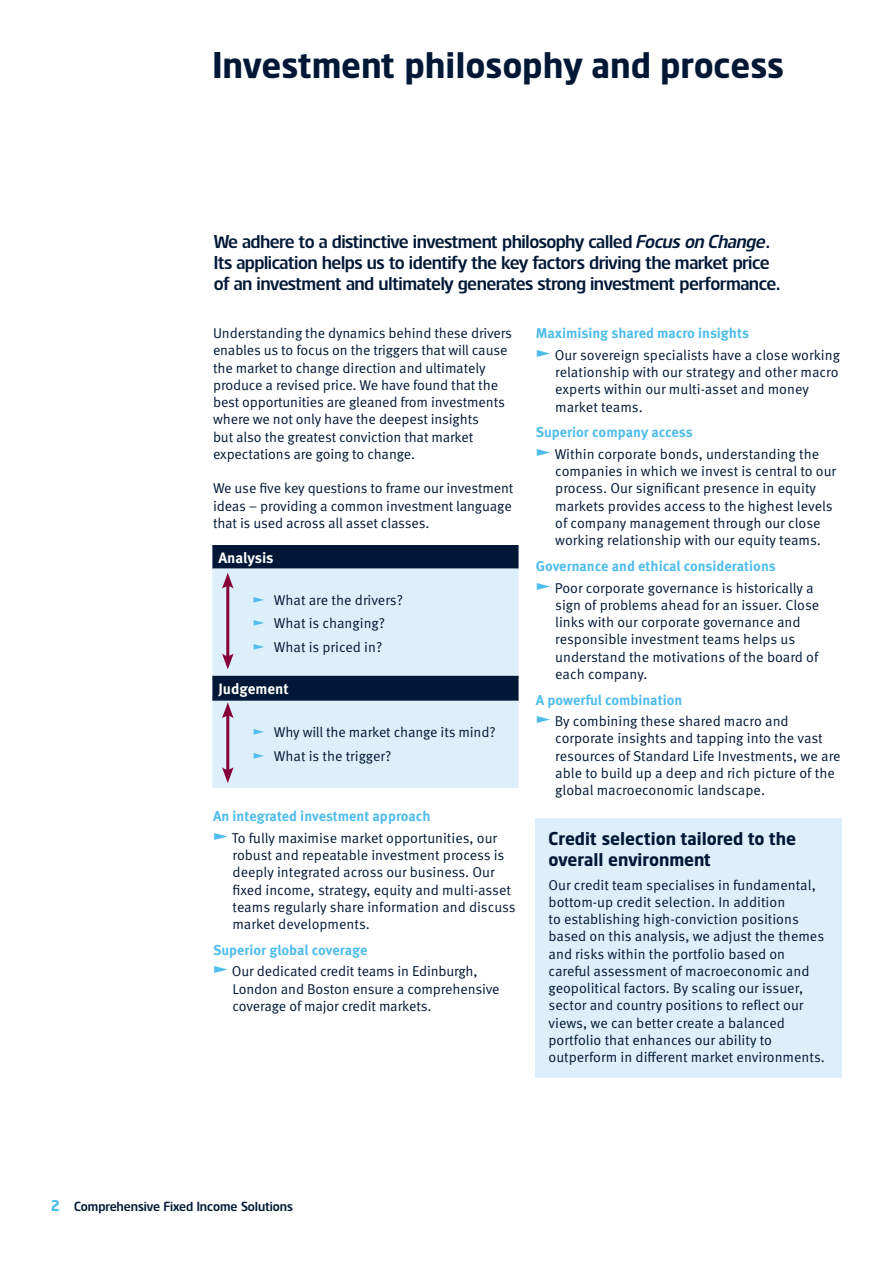
<style>
.page{position:relative;width:893px;height:1263px;background:#fff}
.page>*{position:absolute;margin:0;border:0;box-sizing:border-box;transform-origin:0 0}
.main_page_heading{font:700 36px "Standard Life";color:#001836}
.Introductory_Copy{font:18px/21px "Standard Life";letter-spacing:-.025em;color:#001836}
.Sub_heading_1{font:700 18px/21px "Standard Life";color:#001836}
.Chart_title{font:700 15px "Meta Standard Life Pro TF";color:#fff}
.Bullets_9_5{font:14.25px/17.2px "Meta Standard Life Pro TF Norm";color:#001836}
.Body_text{font:14.25px/17.2px "Meta Standard Life Pro TF Norm";letter-spacing:-.01em;color:#001836}
.Sub_heading_2_blue{font:700 14.25px "Meta Standard Life Pro TF";color:#4fbdec}
.t1{font:12.75px "Standard Life";color:#001836}
.s1{font-style:italic}
.s2{font-family:"Standard Life";color:#4fbdec}
.s3{font-family:"Standard Life";font-weight:700;font-size:18px;color:#4fbdec}
.s4{font-weight:700;font-size:15px;color:#4fbdec}
</style>
<div class="page">
<div style="left:212px;top:546px;width:307px;height:22px;background:#001836"></div>
<svg style="left:212px;top:570px;width:307px;height:216px;background:#c5d8e5"></svg>
<hr style="left:212px;top:545px;width:307px;height:1px;background:#001836">
<hr style="left:212px;top:568px;width:307px;height:2px;background:#ddeffa">
<hr style="left:212px;top:676px;width:307px;height:1px;background:#001836">
<hr style="left:212px;top:699px;width:307px;height:2px;background:#001836">
<hr style="left:212px;top:786px;width:307px;height:2px;background:#ddeffa">
<hr style="left:226px;top:583px;width:3px;height:76px;background:#860037">
<svg style="left:222px;top:573px;width:12px;height:16px"></svg>
<svg style="left:222px;top:653px;width:12px;height:16px"></svg>
<hr style="left:226px;top:713px;width:3px;height:60px;background:#860037">
<svg style="left:222px;top:702px;width:12px;height:16px"></svg>
<svg style="left:222px;top:767px;width:12px;height:16px"></svg>
<div style="left:536px;top:819px;width:306px;height:259px;background:#ddeffa"></div>
<p class="main_page_heading" style="left:213px;top:43px;width:573px">Investment philosophy and process</p>
<p class="Introductory_Copy" style="left:214px;top:230px;width:568px">We adhere to a distinctive investment philosophy called <span class="s1">Focus on Change</span>.<br>Its application helps us to identify the key factors driving the market price of an investment and ultimately generates strong investment performance.</p>
<p class="Body_text" style="left:213px;top:324px;width:301px">Understanding the dynamics behind these drivers enables us to focus on the triggers that will cause the market to change direction and ultimately produce a revised price. We have found that the best opportunities are gleaned from investments where we not only have the deepest insights<br>but also the greatest conviction that market expectations are going to change.</p>
<p class="Body_text" style="left:213px;top:479px;width:302px;text-align:justify">We use five key questions to frame our investment ideas – providing a common investment language that is used across all asset classes.</p>
<p class="Chart_title" style="left:218px;top:546px;width:57px">Analysis</p>
<p class="Body_text" style="left:253px;top:590px;width:152px"><span class="s2">¬</span> What are the drivers?</p>
<p class="Body_text" style="left:253px;top:614px;width:134px"><span class="s2">¬</span> What is changing?</p>
<p class="Body_text" style="left:253px;top:637px;width:131px"><span class="s2">¬</span> What is priced in?</p>
<p class="Chart_title" style="left:218px;top:677px;width:72px">Judgement</p>
<p class="Body_text" style="left:253px;top:723px;width:244px"><span class="s2">¬</span> Why will the market change its mind?</p>
<p class="Body_text" style="left:253px;top:746px;width:140px"><span class="s2">¬</span> What is the trigger?</p>
<p class="Sub_heading_2_blue" style="left:213px;top:805px;width:219px">An integrated investment approach</p>
<p class="Bullets_9_5" style="left:233px;top:828px;width:285px;text-indent:-20px"><span class="s3">¬</span>To fully maximise market opportunities, our robust and repeatable investment process is deeply integrated across our business. Our fixed income, strategy, equity and multi-asset teams regularly share information and discuss market developments.</p>
<p class="Sub_heading_2_blue" style="left:213px;top:939px;width:156px">Superior global coverage</p>
<p class="Bullets_9_5" style="left:233px;top:962px;width:269px;text-indent:-20px"><span class="s3">¬</span>Our dedicated credit teams in Edinburgh,<br>London and Boston ensure a comprehensive coverage of major credit markets.</p>
<p class="Sub_heading_2_blue" style="left:536px;top:322px;width:215px">Maximising shared macro insights</p>
<p class="Bullets_9_5" style="left:555px;top:345px;width:286px;text-indent:-20px"><span class="s3">¬</span>Our sovereign specialists have a close working relationship with our strategy and other macro experts within our multi-asset and money market teams.</p>
<p class="Sub_heading_2_blue" style="left:536px;top:421px;width:158px">Superior company access</p>
<p class="Bullets_9_5" style="left:555px;top:444px;width:282px;text-indent:-20px"><span class="s3">¬</span>Within corporate bonds, understanding the companies in which we invest is central to our process. Our significant presence in equity markets provides access to the highest levels of company management through our close working relationship with our equity teams.</p>
<p class="Sub_heading_2_blue" style="left:536px;top:555px;width:242px">Governance and ethical considerations</p>
<p class="Bullets_9_5" style="left:555px;top:578px;width:265px;text-indent:-20px"><span class="s3">¬</span>Poor corporate governance is historically a sign of problems ahead for an issuer. Close links with our corporate governance and responsible investment teams helps us understand the motivations of the board of each company.</p>
<p class="Sub_heading_2_blue" style="left:536px;top:688px;width:148px">A powerful combination</p>
<p class="Bullets_9_5" style="left:555px;top:712px;width:287px;text-indent:-20px"><span class="s3">¬</span>By combining these shared macro and corporate insights and tapping into the vast resources of Standard Life Investments, we are able to build up a deep and rich picture of the global macroeconomic landscape.</p>
<p class="Sub_heading_1" style="left:549px;top:828px;width:249px">Credit selection tailored to the overall environment</p>
<p class="Body_text" style="left:549px;top:875px;width:278px">Our credit team specialises in fundamental, bottom-up credit selection. In addition<br>to establishing high-conviction positions based on this analysis, we adjust the themes and risks within the portfolio based on careful assessment of macroeconomic and geopolitical factors. By scaling our issuer, sector and country positions to reflect our views, we can better create a balanced portfolio that enhances our ability to outperform in different market environments.</p>
<p class="t1" style="left:51px;top:1198px;width:243px"><span class="s4">2</span> Comprehensive Fixed Income Solutions</p>
</div>
